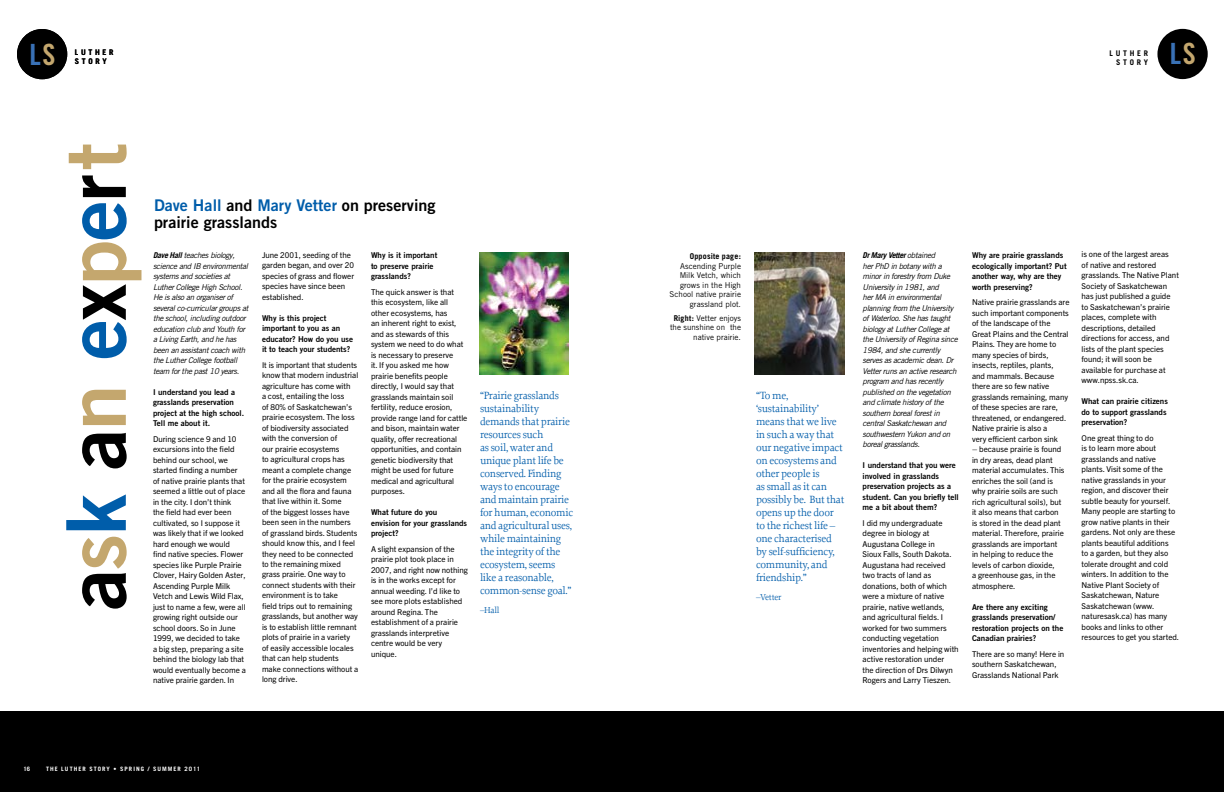
<style>
.page{position:relative;width:1224px;height:792px;background:#fff}
.page>*{position:absolute;margin:0;border:0;box-sizing:border-box;transform-origin:0 0}
.t1{font:82.5px "Trade Gothic Bold Two";letter-spacing:-.02em;color:#000}
.t2{font:29.3px "Trade Gothic Bold Cond Twenty";color:#3971b6}
.t3{font:16.1px/17px "Trade Gothic Bold Two";color:#000}
.t4{font:11px/13px "Proforma";letter-spacing:-.025em;color:#005daa}
.t5{font:9px "Proforma";letter-spacing:-.025em;color:#005daa}
.t6{font:8px/10.5px "Trade Gothic Next LT Pro";color:#000}
.t7{font:italic 8px/10.5px "Trade Gothic LT Pro";letter-spacing:-.04em;color:#000}
.t8{font:8px/10.5px "Trade Gothic Bold Two";color:#000}
.t9{font:8px/9.5px "Trade Gothic";letter-spacing:-.005em;color:#000;text-align:right}
.t10{font:italic 700 8px "Trade Gothic";letter-spacing:-.04em;color:#000}
.t11{font:700 8px "Trade Gothic";letter-spacing:.02em;color:#000}
.t12{font:700 7.8px/9px "Trade Gothic";letter-spacing:.35em;color:#000;text-align:right}
.t13{font:700 6px "Trade Gothic";letter-spacing:.175em;color:#fff}
.s1{color:#c4a76e}
.s2{color:#005daa}
.s3{font-family:"Trade Gothic";font-weight:700}
.s4{font-weight:700}
.s5{font-family:"Trade Gothic LT Pro";font-weight:400}
</style>
<div class="page">
<div style="left:1157px;top:29px;width:51px;height:50px;background:#000;border-radius:50%"></div>
<img style="left:755px;top:252px;width:89px;height:122px">
<div style="left:0;top:711px;width:1224px;height:81px;background:#000"></div>
<div style="left:17px;top:29px;width:50px;height:50px;background:#000;border-radius:50%"></div>
<img style="left:479px;top:252px;width:90px;height:122px">
<h2 class="t2" style="left:30px;top:36px;width:27px">L<span class="s1">S</span></h2>
<p class="t12" style="left:75px;top:47px;width:40px;text-align:left">LUTHER<br>STORY</p>
<h1 class="t1" style="left:45px;top:610px;width:469px;rotate:-90deg">a<span class="s1">s</span><span class="s2">k</span> a<span class="s1">n</span> <span class="s2">e</span>x<span class="s1">p</span><span class="s2">e</span>r<span class="s1">t</span></h1>
<h3 class="t3" style="left:154px;top:197px;width:283px"><span class="s2">Dave Hall</span> and <span class="s2">Mary Vetter</span> on preserving prairie grasslands</h3>
<p class="t7" style="left:153px;top:250px;width:97px"><span class="s3">Dave Hall</span> teaches biology, science and IB environmental systems and societies at<br>Luther College High School.<br>He is also an organiser of several co-curricular groups at the school, including outdoor education club and Youth for a Living Earth, and he has been an assistant coach with the Luther College football team for the past 10 years.</p>
<p class="t8" style="left:153px;top:386px;width:93px">I understand you lead a grasslands preservation project at the high school.<br>Tell me about it.</p>
<p class="t6" style="left:153px;top:433px;width:94px">During science 9 and 10 excursions into the field behind our school, we started finding a number of native prairie plants that seemed a little out of place in the city. I don’t think<br>the field had ever been cultivated, so I suppose it was likely that if we looked hard enough we would<br>find native species. Flower species like Purple Prairie<br>Clover, Hairy Golden Aster,<br>Ascending Purple Milk<br>Vetch and Lewis Wild Flax, just to name a few, were all growing right outside our school doors. So in June<br>1999, we decided to take a big step, preparing a site behind the biology lab that would eventually become a native prairie garden. In</p>
<p class="t6" style="left:262px;top:249px;width:94px">June 2001, seeding of the garden began, and over 20 species of grass and flower species have since been established.</p>
<p class="t8" style="left:262px;top:312px;width:93px">Why is this project important to you as an educator? How do you use it to teach your students?</p>
<p class="t6" style="left:262px;top:359px;width:98px">It is important that students know that modern industrial agriculture has come with<br>a cost, entailing the loss<br>of 80% of Saskatchewan’s prairie ecosystem. The loss of biodiversity associated with the conversion of<br>our prairie ecosystems<br>to agricultural crops has meant a complete change for the prairie ecosystem and all the flora and fauna that live within it. Some<br>of the biggest losses have been seen in the numbers of grassland birds. Students should know this, and I feel they need to be connected to the remaining mixed grass prairie. One way to connect students with their environment is to take<br>field trips out to remaining grasslands, but another way is to establish little remnant plots of prairie in a variety of easily accessible locales that can help students make connections without a long drive.</p>
<p class="t8" style="left:371px;top:250px;width:68px">Why is it important to preserve prairie grasslands?</p>
<p class="t6" style="left:371px;top:286px;width:98px">The quick answer is that this ecosystem, like all other ecosystems, has<br>an inherent right to exist, and as stewards of this system we need to do what is necessary to preserve<br>it. If you asked me how prairie benefits people directly, I would say that grasslands maintain soil fertility, reduce erosion, provide range land for cattle and bison, maintain water quality, offer recreational opportunities, and contain genetic biodiversity that might be used for future medical and agricultural purposes.</p>
<p class="t8" style="left:371px;top:507px;width:98px">What future do you envision for your grasslands project?</p>
<p class="t6" style="left:371px;top:543px;width:98px">A slight expansion of the prairie plot took place in<br>2007, and right now nothing is in the works except for annual weeding. I’d like to see more plots established around Regina. The establishment of a prairie grasslands interpretive centre would be very unique.</p>
<p class="t4" style="left:480px;top:389px;width:95px">“Prairie grasslands sustainability demands that prairie resources such<br>as soil, water and unique plant life be conserved. Finding ways to encourage and maintain prairie for human, economic and agricultural uses, while maintaining the integrity of the ecosystem, seems like a reasonable, common-sense goal.”</p>
<p class="t5" style="left:480px;top:605px;width:21px">–Hall</p>
<p class="t13" style="left:24px;top:765px;width:8px">16</p>
<p class="t13" style="left:46px;top:765px;width:156px">THE LUTHER STORY • SPRING / SUMMER 2011</p>
<p class="t12" style="left:1110px;top:48px;width:40px">LUTHER<br>STORY</p>
<h2 class="t2" style="left:1170px;top:36px;width:27px">L<span class="s1">S</span></h2>
<p class="t11" style="left:690px;top:251px;width:53px">Opposite page:</p>
<p class="t9" style="left:670px;top:261px;width:73px">Ascending Purple<br>Milk Vetch, which grows in the High<br>School native prairie grassland plot.</p>
<p class="t9" style="left:670px;top:313px;width:73px"><span class="s4">Right:</span> Vetter enjoys the sunshine on the native prairie.</p>
<p class="t4" style="left:756px;top:389px;width:90px">“To me, ‘sustainability’ means that we live in such a way that our negative impact on ecosystems and other people is<br>as small as it can possibly be. But that opens up the door to the richest life – one characterised by self-sufficiency, community, and friendship.”</p>
<p class="t5" style="left:756px;top:592px;width:27px">–Vetter</p>
<p class="t10" style="left:863px;top:250px;width:74px">Dr Mary Vetter <span class="s5">obtained</span></p>
<p class="t7" style="left:863px;top:261px;width:97px">her PhD in botany with a minor in forestry from Duke<br>University in 1981, and<br>her MA in environmental planning from the University of Waterloo. She has taught biology at Luther College at the University of Regina since<br>1984, and she currently serves as academic dean. Dr<br>Vetter runs an active research program and has recently published on the vegetation and climate history of the southern boreal forest in central Saskatchewan and southwestern Yukon and on boreal grasslands.</p>
<p class="t8" style="left:863px;top:460px;width:98px">I understand that you were involved in grasslands preservation projects as a student. Can you briefly tell me a bit about them?</p>
<p class="t6" style="left:863px;top:517px;width:98px">I did my undergraduate degree in biology at<br>Augustana College in<br>Sioux Falls, South Dakota.<br>Augustana had received two tracts of land as donations, both of which were a mixture of native prairie, native wetlands, and agricultural fields. I worked for two summers conducting vegetation inventories and helping with active restoration under<br>the direction of Drs Dilwyn<br>Rogers and Larry Tieszen.</p>
<p class="t8" style="left:972px;top:250px;width:96px">Why are prairie grasslands ecologically important? Put another way, why are they worth preserving?</p>
<p class="t6" style="left:972px;top:297px;width:99px">Native prairie grasslands are such important components of the landscape of the<br>Great Plains and the Central<br>Plains. They are home to many species of birds, insects, reptiles, plants,<br>and mammals. Because there are so few native grasslands remaining, many of these species are rare, threatened, or endangered.<br>Native prairie is also a<br>very efficient carbon sink</p>
<p class="t6" style="left:972px;top:444px;width:94px">– because prairie is found in dry areas, dead plant material accumulates. This enriches the soil (and is why prairie soils are such rich agricultural soils), but it also means that carbon is stored in the dead plant material. Therefore, prairie grasslands are important in helping to reduce the levels of carbon dioxide,<br>a greenhouse gas, in the atmosphere.</p>
<p class="t8" style="left:972px;top:601px;width:93px">Are there any exciting grasslands preservation/ restoration projects on the<br>Canadian prairies?</p>
<p class="t6" style="left:972px;top:648px;width:94px">There are so many! Here in southern Saskatchewan,<br>Grasslands National Park</p>
<p class="t6" style="left:1082px;top:249px;width:99px">is one of the largest areas<br>of native and restored grasslands. The Native Plant<br>Society of Saskatchewan has just published a guide to Saskatchewan’s prairie places, complete with descriptions, detailed directions for access, and lists of the plant species found; it will soon be available for purchase at www.npss.sk.ca.</p>
<p class="t8" style="left:1082px;top:396px;width:88px">What can prairie citizens do to support grasslands preservation?</p>
<p class="t6" style="left:1082px;top:432px;width:99px">One great thing to do<br>is to learn more about grasslands and native plants. Visit some of the native grasslands in your region, and discover their subtle beauty for yourself.<br>Many people are starting to grow native plants in their gardens. Not only are these plants beautiful additions<br>to a garden, but they also tolerate drought and cold winters. In addition to the<br>Native Plant Society of<br>Saskatchewan, Nature<br>Saskatchewan (www. naturesask.ca) has many books and links to other resources to get you started.</p>
</div>
